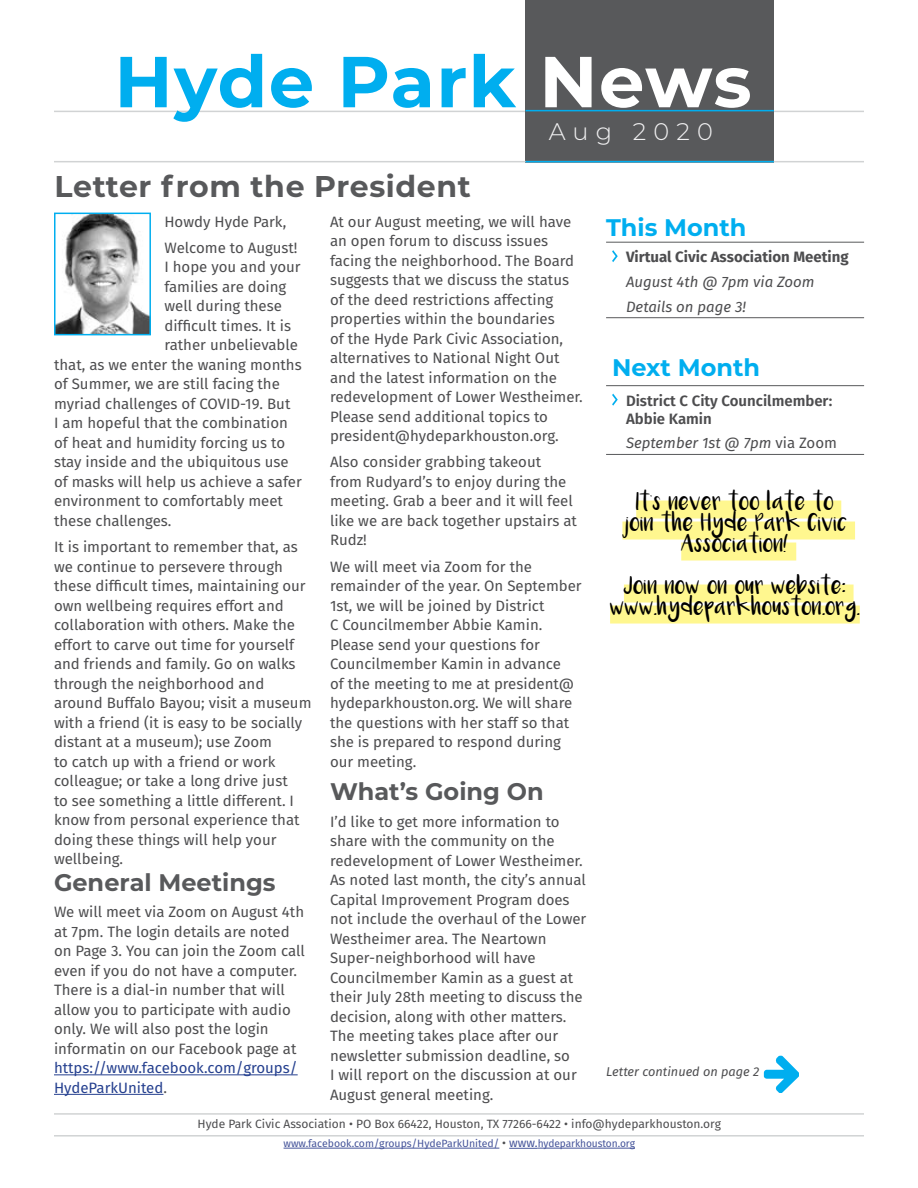
<style>
.page{position:relative;width:918px;height:1188px;background:#fff}
.page>*{position:absolute;margin:0;border:0;box-sizing:border-box;transform-origin:0 0}
.t1{font:700 72px "Montserrat";letter-spacing:.015em;color:#00aeef}
.t2{font:700 30px "Montserrat";letter-spacing:.02em;color:#58595b}
.t3{font:700 24px "Montserrat";color:#58595b}
.t4{font:700 24px "Montserrat";color:#00aeef}
.t5{font:300 24px "Montserrat";letter-spacing:.295em;color:#f1f1f2}
.t6{font:15px/19.5px "Fira Sans";color:#4d4d4f}
.t7{font:italic 15px/24.8px "Fira Sans";color:#4d4d4f}
.t8{font:15px/19.5px "Fira Sans";color:#25408f}
.t9{font:600 15px/18px "Fira Sans";color:#4d4d4f}
.t10{font:700 15px "Fira Sans";color:#4d4d4f}
.t11{font:13.5px/21px "Luna";letter-spacing:.04em;color:#000;text-align:center}
.t12{font:italic 12.75px "Fira Sans";color:#4d4d4f}
.t13{font:12px "Fira Sans";color:#4d4d4f}
.t14{font:10.5px "Fira Sans";letter-spacing:-.005em;color:#45549a}
.s1{color:#fff}
.s2{color:#4d4d4f}
.s3{font-style:normal}
.s4{font-size:12px;color:#4d4d4f}
.s5{font-size:12px}
</style>
<div class="page">
<hr style="left:54px;top:111px;width:810px;height:1px;background:#d1d3d4">
<hr style="left:54px;top:1113px;width:810px;height:2px;background:#d1d3d4">
<hr style="left:54px;top:1135px;width:810px;height:2px;background:#d1d3d4">
<div style="left:526px;top:0;width:248px;height:162px;background:#58595b"></div>
<hr style="left:284px;top:1148px;width:215px;height:1px;background:#45549a">
<svg style="left:509px;top:1148px;width:29px;height:1px"></svg>
<hr style="left:538px;top:1148px;width:97px;height:1px;background:#45549a">
<div style="left:636px;top:501px;width:205px;height:18px;background:#fff78f"></div>
<div style="left:622px;top:522px;width:233px;height:18px;background:#fff78f"></div>
<div style="left:681px;top:543px;width:115px;height:18px;background:#fff78f"></div>
<div style="left:624px;top:585px;width:230px;height:18px;background:#fff78f"></div>
<div style="left:610px;top:606px;width:250px;height:18px;background:#fff78f"></div>
<hr style="left:54px;top:161px;width:810px;height:1px;background:#d1d3d4">
<img style="left:57px;top:216px;width:91px;height:116px">
<div style="left:54px;top:213px;width:97px;height:122px;border:2px solid #00aeef"></div>
<hr style="left:526px;top:110px;width:248px;height:1px;background:#00aeef">
<hr style="left:526px;top:161px;width:248px;height:1px;background:#00aeef">
<svg style="left:764px;top:1056px;width:35px;height:37px"></svg>
<hr style="left:54px;top:1074px;width:244px;height:1px;background:#25408f">
<hr style="left:54px;top:1094px;width:109px;height:1px;background:#25408f">
<svg style="left:606px;top:242px;width:14px;height:1px"></svg>
<hr style="left:620px;top:242px;width:244px;height:1px;background:#58595b">
<svg style="left:606px;top:317px;width:14px;height:1px"></svg>
<hr style="left:620px;top:317px;width:244px;height:1px;background:#58595b">
<svg style="left:606px;top:385px;width:14px;height:1px"></svg>
<hr style="left:620px;top:385px;width:244px;height:1px;background:#58595b">
<svg style="left:606px;top:454px;width:14px;height:1px"></svg>
<hr style="left:620px;top:454px;width:244px;height:1px;background:#58595b">
<svg style="left:612px;top:250px;width:6px;height:12px"></svg>
<svg style="left:612px;top:394px;width:6px;height:12px"></svg>
<h1 class="t1" style="left:114px;top:30px;width:639px">Hyde Park <span class="s1">News</span></h1>
<h3 class="t5" style="left:549px;top:115px;width:166px">Aug 2020</h3>
<h2 class="t2" style="left:55px;top:164px;width:418px">Letter from the President</h2>
<p class="t6" style="left:164px;top:208px;width:135px;line-height:26.2px">Howdy Hyde Park,<br>Welcome to August!</p>
<p class="t6" style="left:164px;top:257px;width:138px">I hope you and your</p>
<p class="t6" style="left:164px;top:276px;width:123px">families are doing</p>
<p class="t6" style="left:164px;top:296px;width:119px">well during these</p>
<p class="t6" style="left:164px;top:315px;width:128px">difficult times. It is</p>
<p class="t6" style="left:164px;top:335px;width:135px">rather unbelievable</p>
<p class="t6" style="left:54px;top:354px;width:249px">that, as we enter the waning months</p>
<p class="t6" style="left:54px;top:374px;width:227px">of Summer, we are still facing the</p>
<p class="t6" style="left:54px;top:393px;width:238px">myriad challenges of COVID-19. But</p>
<p class="t6" style="left:54px;top:413px;width:236px">I am hopeful that the combination</p>
<p class="t6" style="left:54px;top:432px;width:233px">of heat and humidity forcing us to</p>
<p class="t6" style="left:54px;top:452px;width:236px">stay inside and the ubiquitous use</p>
<p class="t6" style="left:54px;top:471px;width:249px">of masks will help us achieve a safer</p>
<p class="t6" style="left:54px;top:491px;width:231px">environment to comfortably meet</p>
<p class="t6" style="left:54px;top:510px;width:119px">these challenges.</p>
<p class="t6" style="left:54px;top:537px;width:259px">It is important to remember that, as we continue to persevere through these difficult times, maintaining our own wellbeing requires effort and collaboration with others. Make the effort to carve out time for yourself and friends and family. Go on walks through the neighborhood and around Buffalo Bayou; visit a museum with a friend (it is easy to be socially distant at a museum); use Zoom<br>to catch up with a friend or work colleague; or take a long drive just<br>to see something a little different. I know from personal experience that doing these things will help your wellbeing.</p>
<h3 class="t3" style="left:54px;top:865px;width:223px">General Meetings</h3>
<p class="t6" style="left:54px;top:902px;width:252px">We will meet via Zoom on August 4th at 7pm. The login details are noted on Page 3. You can join the Zoom call even if you do not have a computer.<br>There is a dial-in number that will allow you to participate with audio only. We will also post the login informatin on our Facebook page at</p>
<p class="t8" style="left:54px;top:1058px;width:245px">https://www.facebook.com/groups/<br>HydeParkUnited<span class="s2">.</span></p>
<p class="t6" style="left:330px;top:211px;width:254px">At our August meeting, we will have an open forum to discuss issues facing the neighborhood. The Board suggests that we discuss the status of the deed restrictions affecting properties within the boundaries<br>of the Hyde Park Civic Association, alternatives to National Night Out and the latest information on the redevelopment of Lower Westheimer.<br>Please send additional topics to president@hydeparkhouston.org.</p>
<p class="t6" style="left:330px;top:452px;width:248px">Also consider grabbing takeout from Rudyard’s to enjoy during the meeting. Grab a beer and it will feel like we are back together upstairs at<br>Rudz!</p>
<p class="t6" style="left:330px;top:556px;width:253px">We will meet via Zoom for the remainder of the year. On September<br>1st, we will be joined by District<br>C Councilmember Abbie Kamin.<br>Please send your questions for<br>Councilmember Kamin in advance<br>of the meeting to me at president@ hydeparkhouston.org. We will share the questions with her staff so that she is prepared to respond during our meeting.</p>
<h3 class="t3" style="left:330px;top:775px;width:215px">What’s Going On</h3>
<p class="t6" style="left:330px;top:811px;width:258px">I’d like to get more information to share with the community on the redevelopment of Lower Westheimer.<br>As noted last month, the city’s annual Capital Improvement Program does not include the overhaul of the Lower Westheimer area. The Neartown Super-neighborhood will have Councilmember Kamin as a guest at their July 28th meeting to discuss the decision, along with other matters.<br>The meeting takes place after our newsletter submission deadline, so<br>I will report on the discussion at our August general meeting.</p>
<h3 class="t4" style="left:606px;top:210px;width:142px">This Month</h3>
<p class="t10" style="left:626px;top:244px;width:224px">Virtual Civic Association Meeting</p>
<p class="t7" style="left:626px;top:269px;width:190px">August 4th @ 7pm via Zoom<br>Details on page 3!</p>
<h3 class="t4" style="left:612px;top:350px;width:149px">Next Month</h3>
<p class="t9" style="left:626px;top:391px;width:208px">District C City Councilmember:<br>Abbie Kamin</p>
<p class="t7" style="left:626px;top:430px;width:213px">September 1st @ 7pm <span class="s3">via Zoom</span></p>
<p class="t11" style="left:622px;top:494px;width:226px">It’s never too late to join the Hyde Park Civic<br>Association!</p>
<p class="t11" style="left:610px;top:578px;width:251px">Join now on our website: www.hydeparkhouston.org.</p>
<p class="t12" style="left:606px;top:1062px;width:154px">Letter continued on page 2</p>
<p class="t13" style="left:198px;top:1114px;width:525px">Hyde Park Civic Association • PO Box 66422, Houston, TX 77266-6422 • info@hydeparkhouston.org</p>
<p class="t14" style="left:284px;top:1135px;width:353px">www.facebook.com/groups/HydeParkUnited/ <span class="s4">•</span> <span class="s5">www.</span>hydeparkhouston.org</p>
</div>
